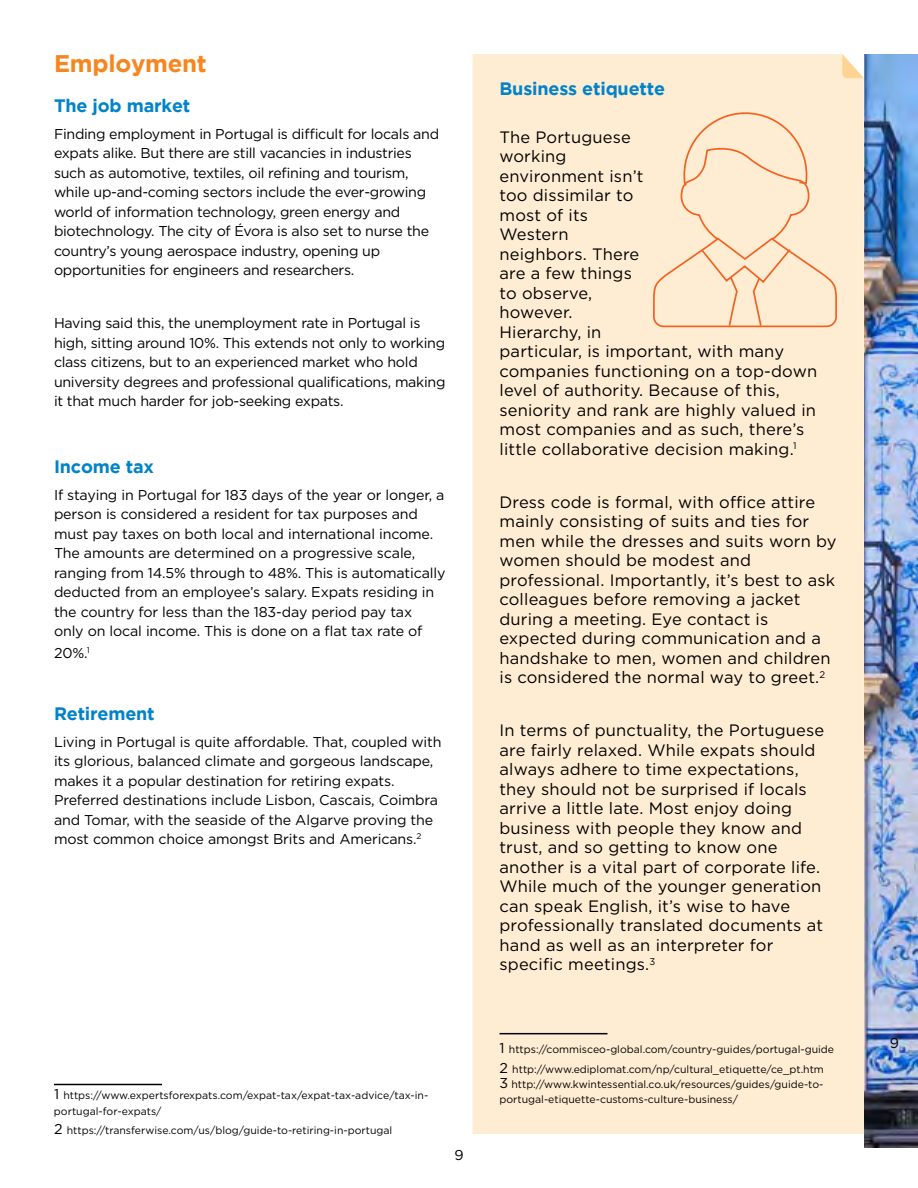
<style>
.page{position:relative;width:918px;height:1188px;background:#fff}
.page>*{position:absolute;margin:0;border:0;box-sizing:border-box;transform-origin:0 0}
.t1{font:700 24px "Gotham";letter-spacing:-.01em;color:#f6861f}
.t2{font:700 18px "Gotham";letter-spacing:-.01em;color:#0083ca}
.t3{font:16.5px/19.5px "Gotham";letter-spacing:.01em;color:#000}
.t4{font:14.25px/19.5px "Gotham";letter-spacing:-.02em;color:#000}
.t5{font:10.5px/15px "Gotham";color:#000}
.s1{font-size:14.25px}
</style>
<div class="page">
<img style="left:864px;top:54px;width:54px;height:1094px">
<hr style="left:54px;top:1084px;width:108px;height:1px;background:#000">
<div style="left:473px;top:54px;width:391px;height:1080px;background:#ffedd3"></div>
<svg style="left:842px;top:54px;width:22px;height:24px"></svg>
<hr style="left:500px;top:1033px;width:108px;height:1px;background:#000">
<svg style="left:652px;top:111px;width:186px;height:217px"></svg>
<h1 class="t1" style="left:54px;top:50px;width:154px">Employment</h1>
<p class="t2" style="left:54px;top:96px;width:138px">The job market</p>
<p class="t4" style="left:54px;top:124px;width:387px">Finding employment in Portugal is difficult for locals and expats alike. But there are still vacancies in industries such as automotive, textiles, oil refining and tourism, while up-and-coming sectors include the ever-growing world of information technology, green energy and biotechnology. The city of Évora is also set to nurse the country’s young aerospace industry, opening up opportunities for engineers and researchers.</p>
<p class="t4" style="left:54px;top:313px;width:393px">Having said this, the unemployment rate in Portugal is high, sitting around 10%. This extends not only to working class citizens, but to an experienced market who hold university degrees and professional qualifications, making it that much harder for job-seeking expats.</p>
<p class="t2" style="left:54px;top:457px;width:102px">Income tax</p>
<p class="t4" style="left:54px;top:485px;width:393px">If staying in Portugal for 183 days of the year or longer, a person is considered a resident for tax purposes and must pay taxes on both local and international income.<br>The amounts are determined on a progressive scale, ranging from 14.5% through to 48%. This is automatically deducted from an employee’s salary. Expats residing in the country for less than the 183-day period pay tax only on local income. This is done on a flat tax rate of</p>
<p class="t4" style="left:54px;top:643px;width:37px">20%.<sup>1</sup></p>
<p class="t2" style="left:54px;top:703px;width:102px">Retirement</p>
<p class="t4" style="left:54px;top:732px;width:389px">Living in Portugal is quite affordable. That, coupled with its glorious, balanced climate and gorgeous landscape, makes it a popular destination for retiring expats.<br>Preferred destinations include Lisbon, Cascais, Coimbra and Tomar, with the seaside of the Algarve proving the most common choice amongst Brits and Americans.<sup>2</sup></p>
<p class="t5" style="left:54px;top:1088px;width:376px"><span class="s1">1</span> https://www.expertsforexpats.com/expat-tax/expat-tax-advice/tax-in&shy;portugal-for-expats/</p>
<p class="t5" style="left:54px;top:1123px;width:340px"><span class="s1">2</span> https://transferwise.com/us/blog/guide-to-retiring-in-portugal</p>
<p class="t4" style="left:454px;top:1145px;width:11px">9</p>
<p class="t2" style="left:500px;top:78px;width:167px">Business etiquette</p>
<p class="t3" style="left:500px;top:127px;width:319px">The Portuguese<br>working<br>environment isn’t<br>too dissimilar to<br>most of its<br>Western<br>neighbors. There<br>are a few things<br>to observe,<br>however.<br>Hierarchy, in<br>particular, is important, with many companies functioning on a top-down level of authority. Because of this, seniority and rank are highly valued in most companies and as such, there’s little collaborative decision making.<sup>1</sup></p>
<p class="t3" style="left:500px;top:492px;width:339px">Dress code is formal, with office attire mainly consisting of suits and ties for men while the dresses and suits worn by women should be modest and professional. Importantly, it’s best to ask colleagues before removing a jacket during a meeting. Eye contact is expected during communication and a handshake to men, women and children is considered the normal way to greet.<sup>2</sup></p>
<p class="t3" style="left:500px;top:720px;width:326px">In terms of punctuality, the Portuguese are fairly relaxed. While expats should always adhere to time expectations, they should not be surprised if locals arrive a little late. Most enjoy doing business with people they know and trust, and so getting to know one another is a vital part of corporate life.<br>While much of the younger generation can speak English, it’s wise to have professionally translated documents at hand as well as an interpreter for specific meetings.<sup>3</sup></p>
<p class="t5" style="left:500px;top:1039px;width:336px;line-height:19.5px"><span class="s1">1</span> https://commisceo-global.com/country-guides/portugal-guide<br><span class="s1">2</span> http://www.ediplomat.com/np/cultural_etiquette/ce_pt.htm</p>
<p class="t5" style="left:499px;top:1076px;width:325px"><span class="s1">3</span> http://www.kwintessential.co.uk/resources/guides/guide-to&shy;portugal-etiquette-customs-culture-business/</p>
<p class="t4" style="left:890px;top:1033px;width:11px">9</p>
</div>
